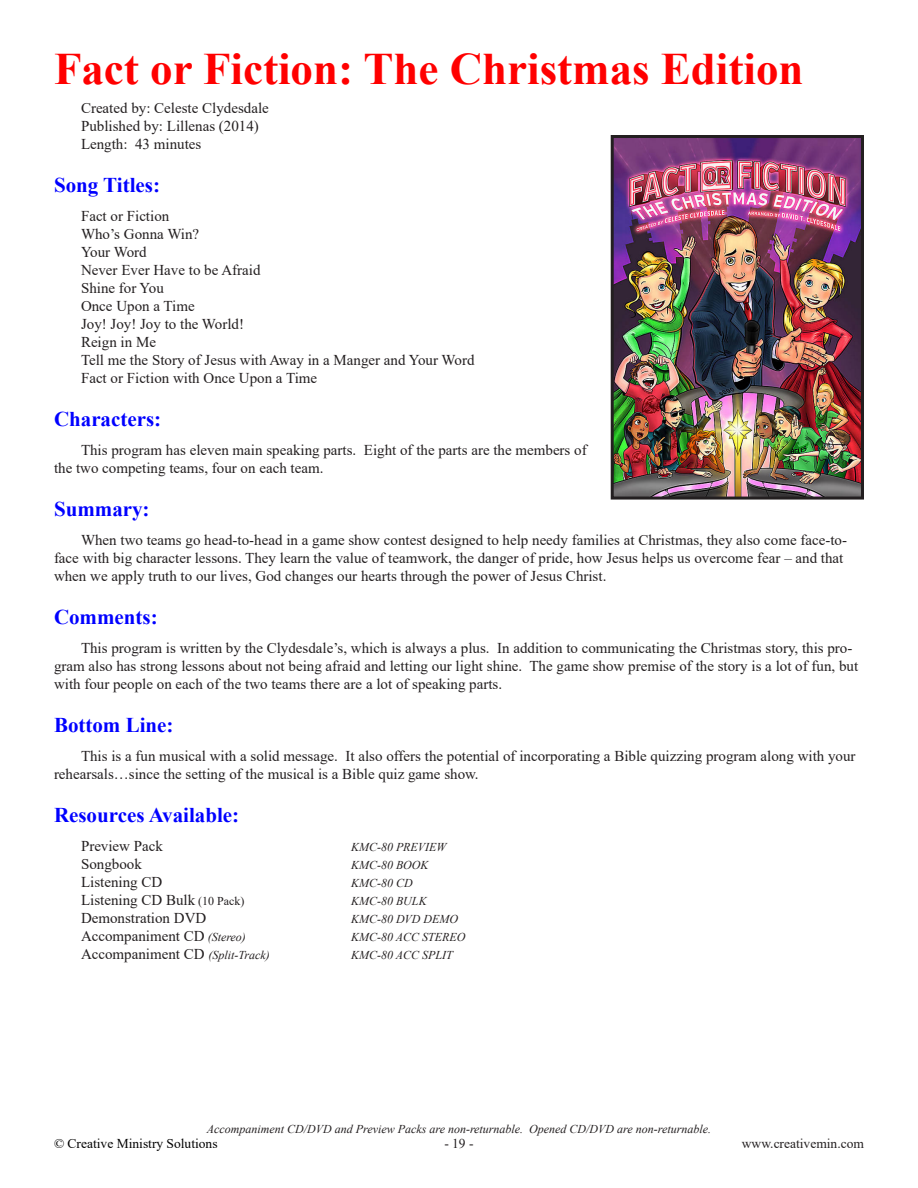
<style>
.page{position:relative;width:918px;height:1188px;background:#fff}
.page>*{position:absolute;margin:0;border:0;box-sizing:border-box;transform-origin:0 0}
.t1{font:700 45px "Times New Roman";color:#f00}
.Subhead_1{font:700 21px "Times New Roman";color:#00f}
.Body_text{font:15px/18px "Times New Roman";color:#231f20}
.Resource{font:15px "Times New Roman";color:#231f20}
.t2{font:13.5px "Times New Roman";color:#000}
.t3{font:13.5px "Times New Roman";color:#231f20}
.Resource-2{font:italic 12px "Times New Roman";color:#231f20}
.s1{font-size:12px}
.s2{font-style:italic;font-size:12px}
</style>
<div class="page">
<img style="left:615px;top:139px;width:245px;height:357px">
<div style="left:611px;top:135px;width:253px;height:365px;border:3px solid #231f20"></div>
<p class="t1" style="left:54px;top:37px;width:751px">Fact or Fiction: The Christmas Edition</p>
<p class="Body_text" style="left:81px;top:99px;width:189px">Created by: Celeste Clydesdale</p>
<p class="Body_text" style="left:81px;top:117px;width:179px">Published by: Lillenas (201 4)</p>
<p class="Body_text" style="left:81px;top:135px;width:122px">Length: 43 minutes</p>
<p class="Subhead_1" style="left:54px;top:170px;width:108px">Song Titles:</p>
<p class="Body_text" style="left:81px;top:207px;width:90px">Fact or Fiction</p>
<p class="Body_text" style="left:81px;top:225px;width:120px">Who’s Gonna Win?</p>
<p class="Body_text" style="left:81px;top:243px;width:67px">Your Word</p>
<p class="Body_text" style="left:81px;top:261px;width:181px">Never Ever Have to be Afraid</p>
<p class="Body_text" style="left:81px;top:279px;width:84px">Shine for You</p>
<p class="Body_text" style="left:81px;top:297px;width:115px">Once Upon a Time</p>
<p class="Body_text" style="left:81px;top:315px;width:165px">Joy! Joy! Joy to the World!</p>
<p class="Body_text" style="left:81px;top:333px;width:76px">Reign in Me</p>
<p class="Body_text" style="left:81px;top:351px;width:395px">Tell me the Story of Jesus with Away in a Manger and Your Word</p>
<p class="Body_text" style="left:81px;top:369px;width:238px">Fact or Fiction with Once Upon a Time</p>
<p class="Subhead_1" style="left:54px;top:404px;width:109px">Characters:</p>
<p class="Body_text" style="left:54px;top:441px;width:534px;text-indent:27px">This program has eleven main speaking parts. Eight of the parts are the members of the two competing teams, four on each team.</p>
<p class="Subhead_1" style="left:54px;top:494px;width:97px">Summary:</p>
<p class="Body_text" style="left:54px;top:531px;width:795px;text-indent:27px">When two teams go head-to-head in a game show contest designed to help needy families at Christmas, they also come face-to&shy;face with big character lessons. They learn the value of teamwork, the danger of pride, how Jesus helps us overcome fear – and that when we apply truth to our lives, God changes our hearts through the power of Jesus Christ.</p>
<p class="Subhead_1" style="left:54px;top:602px;width:105px">Comments:</p>
<p class="Body_text" style="left:54px;top:639px;width:806px;text-indent:27px">This program is written by the Clydesdale’s, which is always a plus. In addition to communicating the Christmas story, this pro&shy;gram also has strong lessons about not being afraid and letting our light shine. The game show premise of the story is a lot of fun, but with four people on each of the two teams there are a lot of speaking parts.</p>
<p class="Subhead_1" style="left:54px;top:710px;width:121px">Bottom Line:</p>
<p class="Body_text" style="left:54px;top:747px;width:803px;text-indent:27px">This is a fun musical with a solid message. It also offers the potential of incorporating a Bible quizzing program along with your rehearsals…since the setting of the musical is a Bible quiz game show.</p>
<p class="Subhead_1" style="left:54px;top:800px;width:187px">Resources Available:</p>
<p class="Resource" style="left:81px;top:836px;width:84px">Preview Pack</p>
<p class="Resource-2" style="left:351px;top:839px;width:97px">KMC-80 PREVIEW</p>
<p class="Resource" style="left:81px;top:854px;width:62px">Songbook</p>
<p class="Resource-2" style="left:351px;top:857px;width:79px">KMC-80 BOOK</p>
<p class="Resource" style="left:81px;top:872px;width:83px">Listening CD</p>
<p class="Resource-2" style="left:351px;top:875px;width:63px">KMC-80 CD</p>
<p class="Resource" style="left:81px;top:890px;width:165px">Listening CD Bulk <span class="s1">(1 0 Pack)</span></p>
<p class="Resource-2" style="left:351px;top:893px;width:77px">KMC-80 BULK</p>
<p class="Resource" style="left:81px;top:908px;width:127px">Demonstration DVD</p>
<p class="Resource-2" style="left:351px;top:911px;width:109px">KMC-80 DVD DEMO</p>
<p class="Resource" style="left:81px;top:926px;width:166px">Accompaniment CD <span class="s2">(Stereo)</span></p>
<p class="Resource-2" style="left:351px;top:929px;width:116px">KMC-80 ACC STEREO</p>
<p class="Resource" style="left:81px;top:944px;width:190px">Accompaniment CD <span class="s2">(Split-Track)</span></p>
<p class="Resource-2" style="left:351px;top:947px;width:103px">KMC-80 ACC SPLIT</p>
<p class="Resource-2" style="left:207px;top:1121px;width:506px">Accompaniment CD/DVD and Preview Packs are non-returnable. Opened CD/DVD are non-returnable.</p>
<p class="t2" style="left:54px;top:1134px;width:165px">© Creative Ministry Solutions</p>
<p class="t3" style="left:444px;top:1134px;width:31px">- 19 -</p>
<p class="t3" style="left:742px;top:1134px;width:124px">www.creativemin.com</p>
</div>
